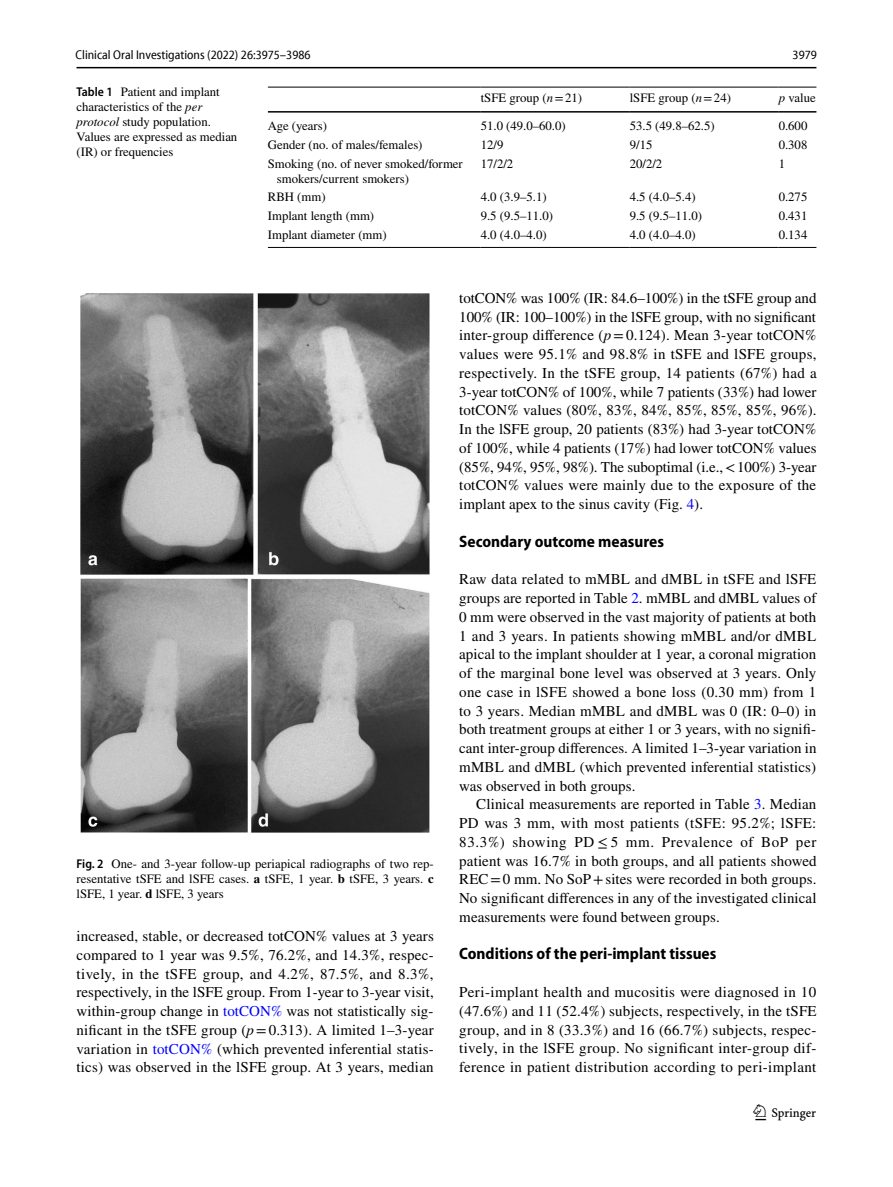
<style>
.page{position:relative;width:893px;height:1187px;background:#fff}
.page>*{position:absolute;margin:0;border:0;box-sizing:border-box;transform-origin:0 0}
.t1{font:22.5px "Springnew Regular 3";color:#000}
.t2{font:700 semi-condensed 16.5px "Myriad Pro";color:#000}
.t3{font:15px/18.8px "STIX";letter-spacing:.01em;color:#000;text-align:justify}
.t4{font:12.75px/15px "STIX";color:#000}
.t5{font:semi-condensed 12.75px "Myriad Pro Unic";color:#000}
.s1{font-family:"Myriad Pro";font-weight:600;font-stretch:semi-condensed}
.s2{font-style:italic}
.s3{font-weight:700}
.s4{color:#00f}
</style>
<div class="page">
<hr style="left:77px;top:67px;width:739px;height:1px;background:#000">
<hr style="left:268px;top:87px;width:213px;height:1px;background:#000">
<hr style="left:268px;top:111px;width:213px;height:2px;background:#000">
<hr style="left:481px;top:87px;width:149px;height:1px;background:#000">
<hr style="left:481px;top:111px;width:149px;height:2px;background:#000">
<hr style="left:630px;top:87px;width:149px;height:1px;background:#000">
<hr style="left:630px;top:111px;width:149px;height:2px;background:#000">
<hr style="left:779px;top:87px;width:37px;height:1px;background:#000">
<hr style="left:779px;top:111px;width:37px;height:2px;background:#000">
<hr style="left:268px;top:247px;width:213px;height:1px;background:#000">
<hr style="left:481px;top:247px;width:149px;height:1px;background:#000">
<hr style="left:630px;top:247px;width:149px;height:1px;background:#000">
<hr style="left:779px;top:247px;width:37px;height:1px;background:#000">
<div style="left:77px;top:293px;width:357px;height:539px;background:linear-gradient(to bottom,#fff,#fff)"></div>
<img style="left:81px;top:293px;width:349px;height:539px">
<p class="t5" style="left:76px;top:50px;width:236px">Clinical Oral Investigations (2022) 26:3975–3986</p>
<p class="t5" style="left:793px;top:50px;width:26px">3979</p>
<p class="t4" style="left:77px;top:85px;width:162px"><span class="s1">Table 1</span> Patient and implant characteristics of the <span class="s2">per protocol</span> study population.<br>Values are expressed as median (IR) or frequencies</p>
<p class="t4" style="left:481px;top:91px;width:103px">tSFE group (<span class="s2">n</span>=21)</p>
<p class="t4" style="left:630px;top:91px;width:103px">lSFE group (<span class="s2">n</span>=24)</p>
<p class="t4" style="left:779px;top:91px;width:38px"><span class="s2">p</span> value</p>
<p class="t4" style="left:268px;top:119px;width:61px">Age (years)</p>
<p class="t4" style="left:481px;top:119px;width:86px">51.0 (49.0–60.0)</p>
<p class="t4" style="left:630px;top:119px;width:86px">53.5 (49.8–62.5)</p>
<p class="t4" style="left:779px;top:119px;width:30px">0.600</p>
<p class="t4" style="left:268px;top:138px;width:156px">Gender (no. of males/females)</p>
<p class="t4" style="left:481px;top:138px;width:24px">12/9</p>
<p class="t4" style="left:630px;top:138px;width:24px">9/15</p>
<p class="t4" style="left:779px;top:138px;width:30px">0.308</p>
<p class="t4" style="left:277px;top:157px;width:187px;text-indent:-9px">Smoking (no. of never smoked/former smokers/current smokers)</p>
<p class="t4" style="left:481px;top:157px;width:34px">17/2/2</p>
<p class="t4" style="left:630px;top:157px;width:34px">20/2/2</p>
<p class="t4" style="left:779px;top:157px;width:8px">1</p>
<p class="t4" style="left:268px;top:190px;width:59px">RBH (mm)</p>
<p class="t4" style="left:481px;top:190px;width:67px">4.0 (3.9–5.1)</p>
<p class="t4" style="left:630px;top:190px;width:67px">4.5 (4.0–5.4)</p>
<p class="t4" style="left:779px;top:190px;width:30px">0.275</p>
<p class="t4" style="left:268px;top:209px;width:108px">Implant length (mm)</p>
<p class="t4" style="left:481px;top:209px;width:74px">9.5 (9.5–11.0)</p>
<p class="t4" style="left:630px;top:209px;width:74px">9.5 (9.5–11.0)</p>
<p class="t4" style="left:779px;top:209px;width:30px">0.431</p>
<p class="t4" style="left:268px;top:228px;width:120px">Implant diameter (mm)</p>
<p class="t4" style="left:481px;top:228px;width:67px">4.0 (4.0–4.0)</p>
<p class="t4" style="left:630px;top:228px;width:67px">4.0 (4.0–4.0)</p>
<p class="t4" style="left:779px;top:228px;width:30px">0.134</p>
<p class="t4" style="left:77px;top:857px;width:359px;text-align:justify"><span class="s1">Fig. 2</span> One- and 3-year follow-up periapical radiographs of two rep&shy;resentative tSFE and lSFE cases. <span class="s3">a</span> tSFE, 1 year. <span class="s3">b</span> tSFE, 3 years. <span class="s3">c </span>lSFE, 1 year. <span class="s3">d</span> lSFE, 3 years</p>
<p class="t3" style="left:77px;top:927px;width:359px">increased, stable, or decreased totCON% values at 3 years compared to 1 year was 9.5%, 76.2%, and 14.3%, respec&shy;tively, in the tSFE group, and 4.2%, 87.5%, and 8.3%, respectively, in the lSFE group. From 1-year to 3-year visit, within-group change in <span class="s4">totCON%</span> was not statistically sig&shy;nificant in the tSFE group (<span class="s2">p</span>=0.313). A limited 1–3-year variation in <span class="s4">totCON%</span> (which prevented inferential statis&shy;tics) was observed in the lSFE group. At 3 years, median</p>
<p class="t3" style="left:459px;top:289px;width:359px">totCON% was 100% (IR: 84.6–100%) in the tSFE group and 100% (IR: 100–100%) in the lSFE group, with no significant inter-group difference (<span class="s2">p</span>=0.124). Mean 3-year totCON% values were 95.1% and 98.8% in tSFE and lSFE groups, respectively. In the tSFE group, 14 patients (67%) had a 3-year totCON% of 100%, while 7 patients (33%) had lower totCON% values (80%, 83%, 84%, 85%, 85%, 85%, 96%).<br>In the lSFE group, 20 patients (83%) had 3-year totCON% of 100%, while 4 patients (17%) had lower totCON% values (85%, 94%, 95%, 98%). The suboptimal (i.e.,&lt;100%) 3-year totCON% values were mainly due to the exposure of the implant apex to the sinus cavity (Fig. <span class="s4">4</span>).</p>
<p class="t2" style="left:459px;top:532px;width:206px">Secondary outcome measures</p>
<p class="t3" style="left:459px;top:571px;width:359px">Raw data related to mMBL and dMBL in tSFE and lSFE groups are reported in Table <span class="s4">2</span>. mMBL and dMBL values of 0 mm were observed in the vast majority of patients at both 1 and 3 years. In patients showing mMBL and/or dMBL apical to the implant shoulder at 1 year, a coronal migration of the marginal bone level was observed at 3 years. Only one case in lSFE showed a bone loss (0.30 mm) from 1 to 3 years. Median mMBL and dMBL was 0 (IR: 0–0) in both treatment groups at either 1 or 3 years, with no signifi&shy;cant inter-group differences. A limited 1–3-year variation in mMBL and dMBL (which prevented inferential statistics) was observed in both groups.</p>
<p class="t3" style="left:459px;top:796px;width:359px;text-indent:17px">Clinical measurements are reported in Table <span class="s4">3</span>. Median PD was 3 mm, with most patients (tSFE: 95.2%; lSFE:<br>83.3%) showing PD ≤ 5 mm. Prevalence of BoP per patient was 16.7% in both groups, and all patients showed REC=0 mm. No SoP+sites were recorded in both groups.<br>No significant differences in any of the investigated clinical measurements were found between groups.</p>
<p class="t2" style="left:459px;top:944px;width:259px">Conditions of the peri‑implant tissues</p>
<p class="t3" style="left:459px;top:983px;width:359px">Peri-implant health and mucositis were diagnosed in 10 (47.6%) and 11 (52.4%) subjects, respectively, in the tSFE group, and in 8 (33.3%) and 16 (66.7%) subjects, respec&shy;tively, in the lSFE group. No significant inter-group dif&shy;ference in patient distribution according to peri-implant</p>
<h1 class="t1" style="left:755px;top:1104px;width:62px">1 3</h1>
</div>
